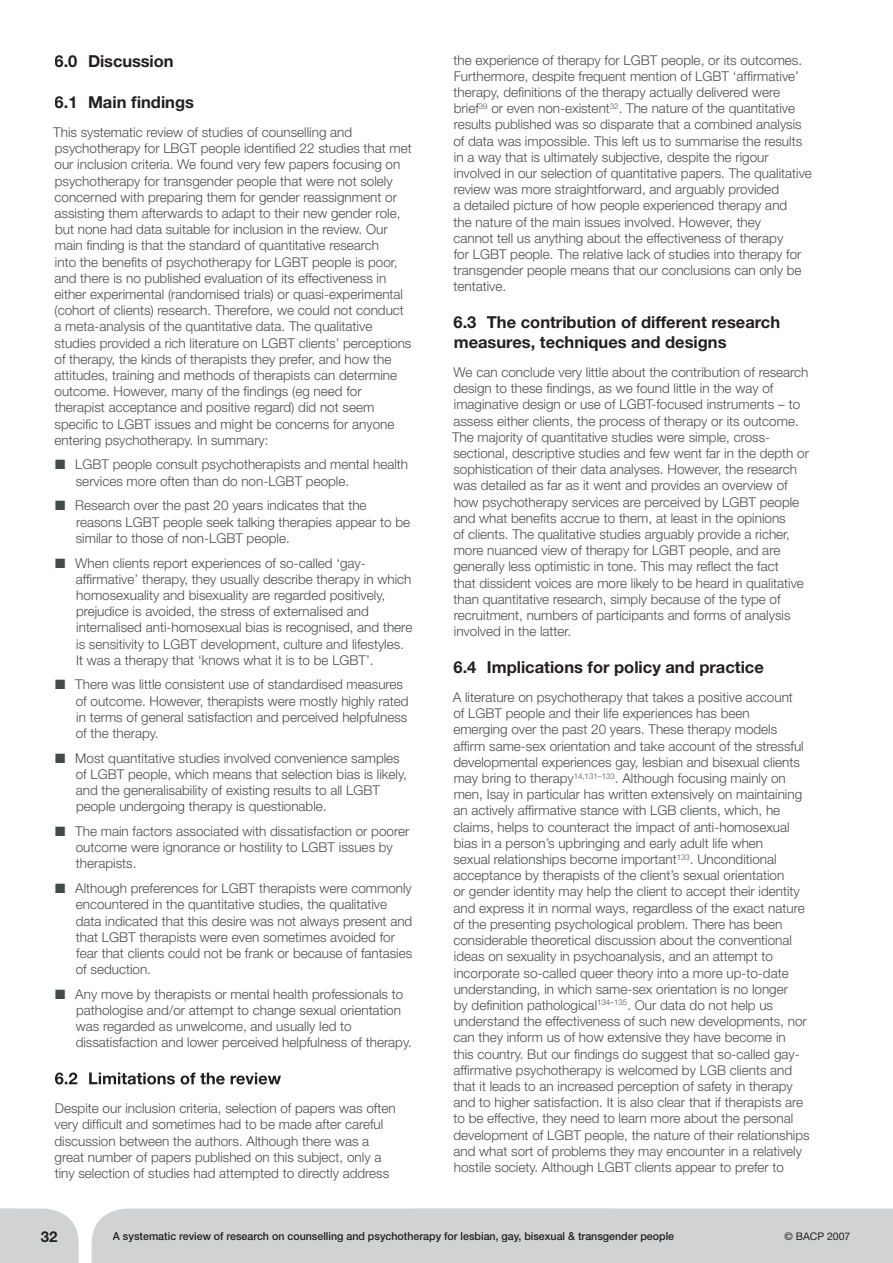
<style>
.page{position:relative;width:893px;height:1263px;background:#fff}
.page>*{position:absolute;margin:0;border:0;box-sizing:border-box;transform-origin:0 0}
.t1{font:700 16.5px/19.8px "Helvetica Neue";color:#231f20}
.t2{font:700 15px "Helvetica Neue";color:#231f20}
.t3{font:300 13.5px/16.2px "Helvetica Neue";color:#4b4c4d}
.t4{font:500 10.95px "Helvetica Neue";color:#231f20}
.t5{font:10.5px "Helvetica Neue";color:#231f20}
.s1{color:#44494a}
</style>
<div class="page">
<div style="left:413px;top:1208px;width:480px;height:55px;background:#d1d2d4"></div>
<svg style="left:16px;top:1208px;width:63px;height:55px;background:#d5d6d7"></svg>
<div style="left:0;top:1208px;width:16px;height:55px;background:#d1d2d4"></div>
<div style="left:92px;top:1208px;width:582px;height:55px;background:#d1d2d4"></div>
<div style="left:41px;top:1231px;width:16px;height:11px;background:#d1d2d4"></div>
<svg style="left:55px;top:1072px;width:226px;height:12px"></svg>
<p class="t1" style="left:55px;top:51px;width:120px">6.0 Discussion</p>
<p class="t1" style="left:55px;top:92px;width:141px">6.1 Main findings</p>
<p class="t3" style="left:53px;top:124px;width:360px">This systematic review of studies of counselling and psychotherapy for LBGT people identified 22 studies that met our inclusion criteria. We found very few papers focusing on psychotherapy for transgender people that were not solely concerned with preparing them for gender reassignment or assisting them afterwards to adapt to their new gender role, but none had data suitable for inclusion in the review. Our main finding is that the standard of quantitative research<br>into the benefits of psychotherapy for LGBT people is poor, and there is no published evaluation of its effectiveness in either experimental (randomised trials) or quasi-experimental (cohort of clients) research. Therefore, we could not conduct a meta-analysis of the quantitative data. The qualitative studies provided a rich literature on LGBT clients’ perceptions of therapy, the kinds of therapists they prefer, and how the attitudes, training and methods of therapists can determine outcome. However, many of the findings (eg need for therapist acceptance and positive regard) did not seem specific to LGBT issues and might be concerns for anyone entering psychotherapy. In summary:</p>
<p class="t3" style="left:76px;top:456px;width:334px;text-indent:-21px"><span class="s1">■</span> LGBT people consult psychotherapists and mental health services more often than do non-LGBT people.</p>
<p class="t3" style="left:76px;top:497px;width:336px;text-indent:-21px"><span class="s1">■</span> Research over the past 20 years indicates that the reasons LGBT people seek talking therapies appear to be similar to those of non-LGBT people.</p>
<p class="t3" style="left:76px;top:554px;width:338px;text-indent:-21px"><span class="s1">■</span> When clients report experiences of so-called ‘gay&shy;affirmative’ therapy, they usually describe therapy in which homosexuality and bisexuality are regarded positively, prejudice is avoided, the stress of externalised and internalised anti-homosexual bias is recognised, and there is sensitivity to LGBT development, culture and lifestyles.<br>It was a therapy that ‘knows what it is to be LGBT’.</p>
<p class="t3" style="left:76px;top:676px;width:334px;text-indent:-21px"><span class="s1">■</span> There was little consistent use of standardised measures of outcome. However, therapists were mostly highly rated in terms of general satisfaction and perceived helpfulness of the therapy.</p>
<p class="t3" style="left:76px;top:749px;width:333px;text-indent:-21px"><span class="s1">■</span> Most quantitative studies involved convenience samples of LGBT people, which means that selection bias is likely, and the generalisability of existing results to all LGBT people undergoing therapy is questionable.</p>
<p class="t3" style="left:76px;top:823px;width:335px;text-indent:-21px"><span class="s1">■</span> The main factors associated with dissatisfaction or poorer outcome were ignorance or hostility to LGBT issues by therapists.</p>
<p class="t3" style="left:76px;top:880px;width:338px;text-indent:-21px"><span class="s1">■</span> Although preferences for LGBT therapists were commonly encountered in the quantitative studies, the qualitative data indicated that this desire was not always present and that LGBT therapists were even sometimes avoided for fear that clients could not be frank or because of fantasies of seduction.</p>
<p class="t3" style="left:76px;top:986px;width:338px;text-indent:-21px"><span class="s1">■</span> Any move by therapists or mental health professionals to pathologise and/or attempt to change sexual orientation was regarded as unwelcome, and usually led to dissatisfaction and lower perceived helpfulness of therapy.</p>
<p class="t3" style="left:54px;top:1100px;width:343px">Despite our inclusion criteria, selection of papers was often very difficult and sometimes had to be made after careful discussion between the authors. Although there was a great number of papers published on this subject, only a tiny selection of studies had attempted to directly address</p>
<p class="t3" style="left:453px;top:51px;width:360px">the experience of therapy for LGBT people, or its outcomes.<br>Furthermore, despite frequent mention of LGBT ‘affirmative’ therapy, definitions of the therapy actually delivered were brief<sup>39</sup> or even non-existent<sup>32</sup>. The nature of the quantitative results published was so disparate that a combined analysis of data was impossible. This left us to summarise the results in a way that is ultimately subjective, despite the rigour involved in our selection of quantitative papers. The qualitative review was more straightforward, and arguably provided<br>a detailed picture of how people experienced therapy and<br>the nature of the main issues involved. However, they<br>cannot tell us anything about the effectiveness of therapy<br>for LGBT people. The relative lack of studies into therapy for transgender people means that our conclusions can only be tentative.</p>
<p class="t1" style="left:453px;top:312px;width:328px">6.3 The contribution of different research measures, techniques and designs</p>
<p class="t3" style="left:452px;top:364px;width:358px">We can conclude very little about the contribution of research design to these findings, as we found little in the way of imaginative design or use of LGBT-focused instruments – to assess either clients, the process of therapy or its outcome.<br>The majority of quantitative studies were simple, cross&shy;sectional, descriptive studies and few went far in the depth or sophistication of their data analyses. However, the research was detailed as far as it went and provides an overview of how psychotherapy services are perceived by LGBT people and what benefits accrue to them, at least in the opinions<br>of clients. The qualitative studies arguably provide a richer, more nuanced view of therapy for LGBT people, and are generally less optimistic in tone. This may reflect the fact<br>that dissident voices are more likely to be heard in qualitative than quantitative research, simply because of the type of recruitment, numbers of participants and forms of analysis involved in the latter.</p>
<p class="t1" style="left:453px;top:657px;width:312px">6.4 Implications for policy and practice</p>
<p class="t3" style="left:453px;top:689px;width:358px">A literature on psychotherapy that takes a positive account<br>of LGBT people and their life experiences has been<br>emerging over the past 20 years. These therapy models affirm same-sex orientation and take account of the stressful developmental experiences gay, lesbian and bisexual clients may bring to therapy<sup>14,131–133</sup>. Although focusing mainly on men, Isay in particular has written extensively on maintaining an actively affirmative stance with LGB clients, which, he claims, helps to counteract the impact of anti-homosexual bias in a person’s upbringing and early adult life when<br>sexual relationships become important<sup>133</sup>. Unconditional acceptance by therapists of the client’s sexual orientation<br>or gender identity may help the client to accept their identity and express it in normal ways, regardless of the exact nature of the presenting psychological problem. There has been considerable theoretical discussion about the conventional ideas on sexuality in psychoanalysis, and an attempt to incorporate so-called queer theory into a more up-to-date understanding, in which same-sex orientation is no longer<br>by definition pathological<sup>134–135</sup>. Our data do not help us understand the effectiveness of such new developments, nor can they inform us of how extensive they have become in<br>this country. But our findings do suggest that so-called gay&shy;affirmative psychotherapy is welcomed by LGB clients and that it leads to an increased perception of safety in therapy and to higher satisfaction. It is also clear that if therapists are to be effective, they need to learn more about the personal development of LGBT people, the nature of their relationships and what sort of problems they may encounter in a relatively hostile society. Although LGBT clients appear to prefer to</p>
<p class="t2" style="left:41px;top:1227px;width:18px">32</p>
<p class="t4" style="left:113px;top:1229px;width:563px">A systematic review of research on counselling and psychotherapy for lesbian, gay, bisexual &amp; transgender people</p>
<p class="t5" style="left:784px;top:1230px;width:67px">© BACP 2007</p>
</div>
